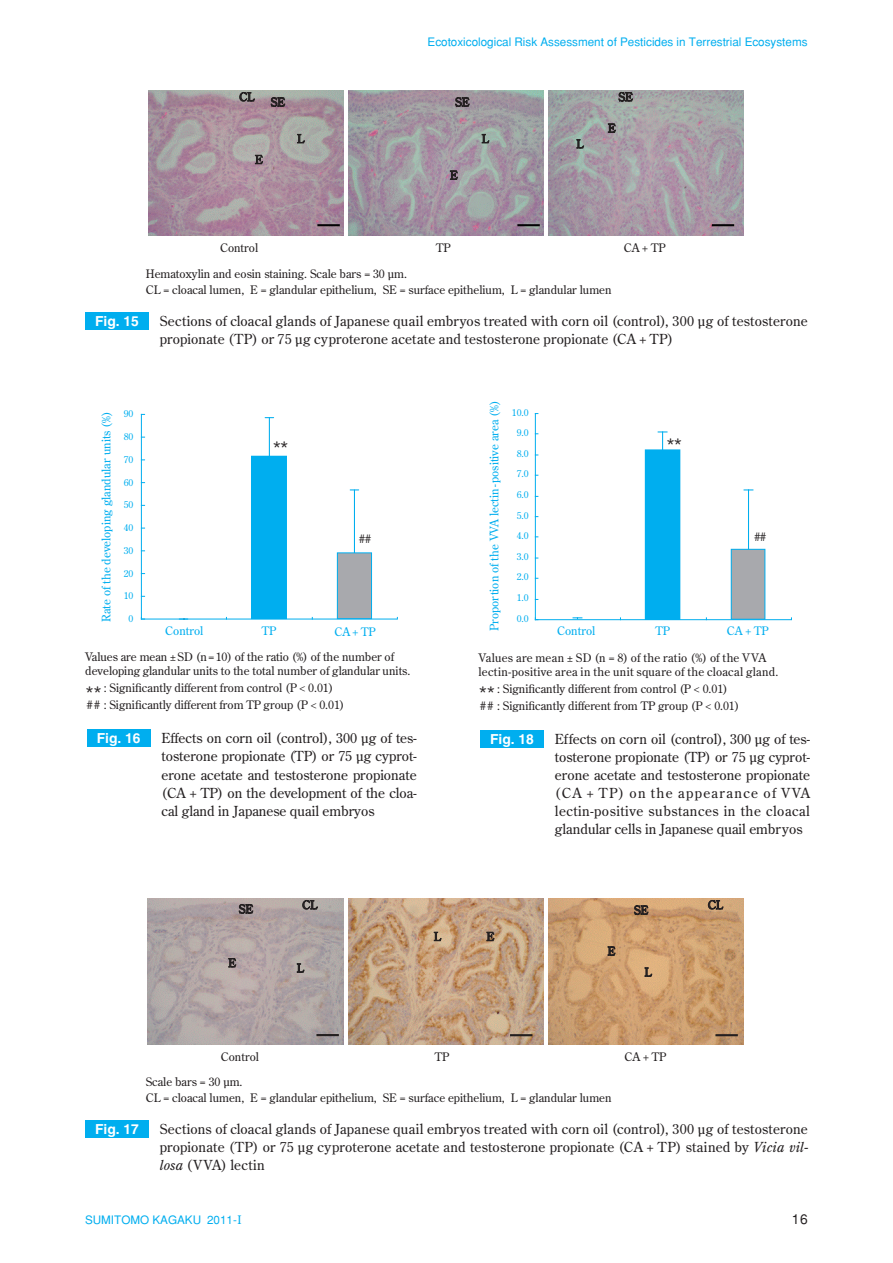
<style>
.page{position:relative;width:893px;height:1263px;background:#fff}
.page>*{position:absolute;margin:0;border:0;box-sizing:border-box;transform-origin:0 0}
.t1{font:17.55px "Century Old Style Std";color:#231f20}
.t2{font:13.8px/18.1px "Century Old Style Std";letter-spacing:.005em;color:#231f20;text-align:justify}
.t3{font:700 13.8px "Helvetica";color:#fff}
.t4{font:13.8px "Helvetica";color:#231f20}
.t5{font:11.7px/15.9px "Century Old Style Std";color:#231f20}
.t6{font:11.7px "Century Old Style Std";color:#00aeef}
.t7{font:11.7px/13.8px "Century Old Style Std";letter-spacing:.02em;color:#231f20}
.t8{font:11.7px "Helvetica";color:#00aeef}
.t9{font:9.6px "Century Old Style Std";letter-spacing:-.02em;color:#00aeef}
.s1{font-size:17.55px}
.s2{font-style:italic}
.s3{font-family:"Century Old Style Std"}
</style>
<div class="page">
<div style="left:85px;top:313px;width:64px;height:17px;background:#00aeef"></div>
<img style="left:148px;top:90px;width:195px;height:145px">
<img style="left:348px;top:90px;width:195px;height:145px">
<img style="left:548px;top:90px;width:195px;height:145px">
<svg style="left:240px;top:92px;width:15px;height:9px"></svg>
<svg style="left:271px;top:97px;width:14px;height:10px"></svg>
<svg style="left:255px;top:155px;width:8px;height:9px"></svg>
<svg style="left:297px;top:134px;width:8px;height:9px"></svg>
<svg style="left:450px;top:171px;width:8px;height:9px"></svg>
<svg style="left:455px;top:97px;width:14px;height:10px"></svg>
<svg style="left:482px;top:134px;width:7px;height:9px"></svg>
<svg style="left:618px;top:92px;width:15px;height:10px"></svg>
<svg style="left:608px;top:124px;width:8px;height:9px"></svg>
<svg style="left:577px;top:139px;width:7px;height:9px"></svg>
<div style="left:87px;top:730px;width:64px;height:17px;background:#00aeef"></div>
<hr style="left:141px;top:414px;width:1px;height:204px;background:#00aeef">
<hr style="left:141px;top:619px;width:256px;height:1px;background:#00aeef">
<svg style="left:179px;top:618px;width:9px;height:2px"></svg>
<hr style="left:269px;top:418px;width:1px;height:39px;background:#00aeef">
<hr style="left:354px;top:490px;width:1px;height:63px;background:#00aeef">
<div style="left:251px;top:456px;width:35px;height:163px;background:#00aeef"></div>
<div style="left:251px;top:456px;width:36px;height:163px;border:1px solid #00aeef"></div>
<div style="left:337px;top:553px;width:35px;height:66px;background:#a8a9ad"></div>
<div style="left:337px;top:552px;width:35px;height:67px;border:1px solid #00aeef"></div>
<div style="left:85px;top:1120px;width:64px;height:17px;background:#00aeef"></div>
<img style="left:148px;top:898px;width:195px;height:146px">
<hr style="left:316px;top:1034px;width:23px;height:2px;background:#231f20">
<img style="left:348px;top:898px;width:195px;height:146px">
<hr style="left:510px;top:1034px;width:22px;height:2px;background:#231f20">
<img style="left:548px;top:898px;width:195px;height:146px">
<hr style="left:715px;top:1034px;width:23px;height:2px;background:#231f20">
<svg style="left:302px;top:900px;width:16px;height:9px"></svg>
<svg style="left:239px;top:904px;width:14px;height:10px"></svg>
<svg style="left:228px;top:958px;width:8px;height:9px"></svg>
<svg style="left:297px;top:963px;width:7px;height:9px"></svg>
<svg style="left:487px;top:932px;width:7px;height:9px"></svg>
<svg style="left:434px;top:932px;width:7px;height:9px"></svg>
<svg style="left:634px;top:905px;width:14px;height:10px"></svg>
<svg style="left:608px;top:946px;width:7px;height:9px"></svg>
<svg style="left:645px;top:968px;width:7px;height:8px"></svg>
<svg style="left:708px;top:900px;width:15px;height:9px"></svg>
<div style="left:480px;top:730px;width:64px;height:17px;background:#00aeef"></div>
<div style="left:645px;top:450px;width:35px;height:169px;background:#00aeef"></div>
<div style="left:731px;top:549px;width:34px;height:70px;background:#a8a9ad"></div>
<div style="left:731px;top:549px;width:34px;height:70px;border:1px solid #00aeef"></div>
<svg style="left:573px;top:617px;width:9px;height:2px"></svg>
<svg style="left:658px;top:431px;width:9px;height:18px"></svg>
<hr style="left:748px;top:490px;width:1px;height:59px;background:#00aeef">
<hr style="left:535px;top:414px;width:1px;height:205px;background:#00aeef">
<hr style="left:535px;top:619px;width:256px;height:1px;background:#00aeef">
<p class="t5" style="left:239px;top:90px;width:16px">CL</p>
<p class="t5" style="left:271px;top:95px;width:16px">SE</p>
<p class="t8" style="left:428px;top:37px;width:381px">Ecotoxicological Risk Assessment of Pesticides in Terrestrial Ecosystems</p>
<p class="t5" style="left:455px;top:95px;width:16px">SE</p>
<p class="t5" style="left:450px;top:168px;width:9px">E</p>
<p class="t5" style="left:576px;top:137px;width:8px">L</p>
<p class="t5" style="left:608px;top:121px;width:9px">E</p>
<p class="t5" style="left:220px;top:240px;width:40px">Control</p>
<p class="t5" style="left:436px;top:240px;width:16px">TP</p>
<p class="t5" style="left:624px;top:240px;width:43px">CA + TP</p>
<p class="t5" style="left:146px;top:267px;width:467px">Hematoxylin and eosin staining. Scale bars = 30 μm.<br>CL = cloacal lumen, E = glandular epithelium, SE = surface epithelium, L = glandular lumen</p>
<p class="t3" style="left:95px;top:316px;width:45px">Fig. 15</p>
<p class="t2" style="left:160px;top:313px;width:649px">Sections of cloacal glands of Japanese quail embryos treated with corn oil (control), 300 μg of testosterone propionate (TP) or 75 μg cyproterone acetate and testosterone propionate (CA + TP)</p>
<p class="t9" style="left:124px;top:409px;width:11px">90</p>
<p class="t6" style="left:101px;top:622px;width:212px;rotate:-90deg">Rate of the developing glandular units (%)</p>
<p class="t5" style="left:85px;top:651px;width:327px;line-height:13.8px">Values are mean ± SD (n= 10) of the ratio (%) of the number of developing glandular units to the total number of glandular units.</p>
<p class="t5" style="left:85px;top:680px;width:261px;line-height:17px"><span class="s1">**</span> : Significantly different from control (P &lt; 0.01)<br># # : Significantly different from TP group (P &lt; 0.01)</p>
<p class="t9" style="left:124px;top:432px;width:11px">80</p>
<p class="t1" style="left:272px;top:439px;width:18px">**</p>
<p class="t9" style="left:124px;top:455px;width:11px">70</p>
<p class="t9" style="left:124px;top:478px;width:11px">60</p>
<p class="t9" style="left:124px;top:500px;width:11px">50</p>
<p class="t9" style="left:124px;top:523px;width:11px">40</p>
<p class="t5" style="left:359px;top:532px;width:13px">##</p>
<p class="t9" style="left:124px;top:546px;width:11px">30</p>
<p class="t9" style="left:124px;top:569px;width:11px">20</p>
<p class="t9" style="left:124px;top:591px;width:11px">10</p>
<p class="t9" style="left:129px;top:614px;width:6px">0</p>
<p class="t6" style="left:165px;top:625px;width:40px">Control</p>
<p class="t6" style="left:262px;top:625px;width:16px">TP</p>
<p class="t6" style="left:334px;top:626px;width:43px">CA + TP</p>
<p class="t3" style="left:97px;top:733px;width:45px">Fig. 16</p>
<p class="t2" style="left:162px;top:730px;width:257px">Effects on corn oil (control), 300 μg of tes&shy;tosterone propionate (TP) or 75 μg cyprot&shy;erone acetate and testosterone propionate (CA + TP) on the development of the cloa&shy;cal gland in Japanese quail embryos</p>
<p class="t5" style="left:239px;top:902px;width:16px">SE</p>
<p class="t5" style="left:228px;top:956px;width:9px">E</p>
<p class="t5" style="left:302px;top:898px;width:16px">CL</p>
<p class="t6" style="left:489px;top:631px;width:232px;rotate:-90deg">Proportion of the VVA lectin - positive area (%)</p>
<p class="t9" style="left:512px;top:407px;width:18px">10.0</p>
<p class="t9" style="left:517px;top:428px;width:13px">9.0</p>
<p class="t9" style="left:517px;top:449px;width:13px">8.0</p>
<p class="t9" style="left:517px;top:469px;width:13px">7.0</p>
<p class="t9" style="left:517px;top:490px;width:13px">6.0</p>
<p class="t9" style="left:517px;top:511px;width:13px">5.0</p>
<p class="t9" style="left:517px;top:531px;width:13px">4.0</p>
<p class="t9" style="left:517px;top:552px;width:13px">3.0</p>
<p class="t9" style="left:517px;top:572px;width:13px">2.0</p>
<p class="t9" style="left:517px;top:593px;width:13px">1.0</p>
<p class="t9" style="left:517px;top:614px;width:13px">0.0</p>
<p class="t1" style="left:666px;top:436px;width:18px">**</p>
<p class="t5" style="left:754px;top:530px;width:13px">##</p>
<p class="t6" style="left:557px;top:626px;width:40px">Control</p>
<p class="t6" style="left:655px;top:626px;width:16px">TP</p>
<p class="t6" style="left:727px;top:626px;width:43px">CA + TP</p>
<p class="t7" style="left:479px;top:651px;width:301px">Values are mean ± SD (n = 8) of the ratio (%) of the VVA lectin-positive area in the unit square of the cloacal gland.</p>
<p class="t5" style="left:479px;top:681px;width:262px;line-height:17px"><span class="s1">**</span> : Significantly different from control (P &lt; 0.01)<br># # : Significantly different from TP group (P &lt; 0.01)</p>
<p class="t3" style="left:490px;top:734px;width:45px">Fig. 18</p>
<p class="t2" style="left:555px;top:731px;width:257px">Effects on corn oil (control), 300 μg of tes&shy;tosterone propionate (TP) or 75 μg cyprot&shy;erone acetate and testosterone propionate (CA + TP) on the appearance of VVA lectin-positive substances in the cloacal glandular cells in Japanese quail embryos</p>
<p class="t5" style="left:486px;top:929px;width:9px">E</p>
<p class="t5" style="left:608px;top:944px;width:9px">E</p>
<p class="t5" style="left:634px;top:903px;width:16px">SE</p>
<p class="t5" style="left:644px;top:965px;width:8px">L</p>
<p class="t5" style="left:708px;top:898px;width:16px">CL</p>
<p class="t5" style="left:221px;top:1049px;width:40px">Control</p>
<p class="t5" style="left:435px;top:1049px;width:16px">TP</p>
<p class="t5" style="left:624px;top:1049px;width:43px">CA + TP</p>
<p class="t5" style="left:146px;top:1075px;width:467px">Scale bars = 30 μm.<br>CL = cloacal lumen, E = glandular epithelium, SE = surface epithelium, L = glandular lumen</p>
<p class="t3" style="left:95px;top:1124px;width:45px">Fig. 17</p>
<p class="t2" style="left:160px;top:1121px;width:650px">Sections of cloacal glands of Japanese quail embryos treated with corn oil (control), 300 μg of testosterone propionate (TP) or 75 μg cyproterone acetate and testosterone propionate (CA + TP) stained by <span class="s2">Vicia vil&shy;losa</span> (VVA) lectin</p>
<p class="t8" style="left:85px;top:1215px;width:158px">SUMITOMO KAGAKU 2011-<span class="s3">I</span></p>
<p class="t4" style="left:792px;top:1214px;width:18px">16</p>
</div>
